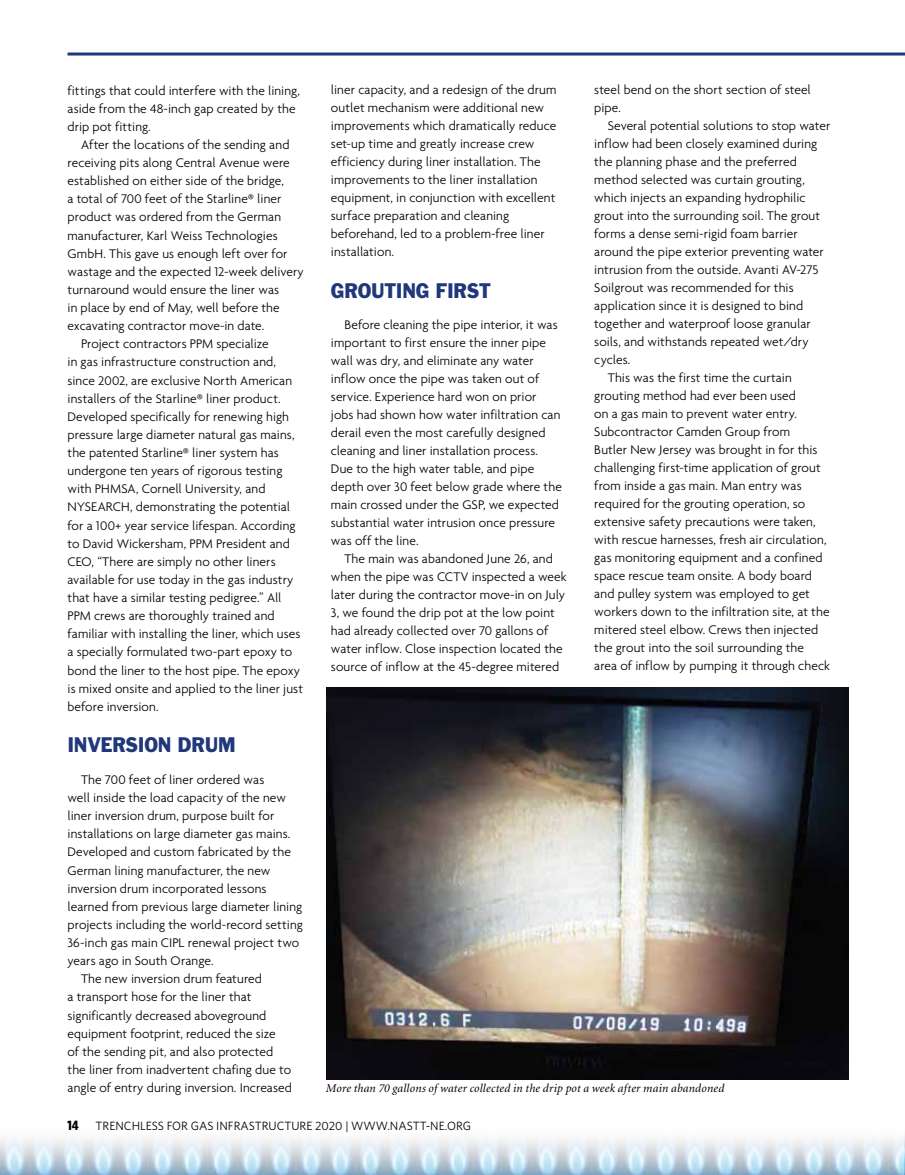
<style>
.page{position:relative;width:905px;height:1175px;background:#fff}
.page>*{position:absolute;margin:0;border:0;box-sizing:border-box;transform-origin:0 0}
.t1{font:19.5px "Franklin Gothic";letter-spacing:-.02em;color:#20377a;scale:.9 1}
.t2{font:300 13.5px/18px "Agenda";letter-spacing:.005em;color:#000}
.t3{font:700 13.5px "Whitney Condensed";color:#000}
.t4{font:italic 12px "Minion";letter-spacing:.015em;color:#000}
.t5{font:12px "Whitney";color:#000}
</style>
<div class="page">
<svg style="left:68px;top:52px;width:836px;height:4px;background:#57689a"></svg>
<img style="left:0;top:1135px;width:905px;height:39px">
<img style="left:326px;top:687px;width:522px;height:392px">
<p class="t2" style="left:68px;top:81px;width:234px">fittings that could interfere with the lining, aside from the 48-inch gap created by the drip pot fitting.</p>
<p class="t2" style="left:81px;top:135px;width:210px">After the locations of the sending and</p>
<p class="t2" style="left:68px;top:153px;width:224px">receiving pits along Central Avenue were</p>
<p class="t2" style="left:68px;top:172px;width:218px">established on either side of the bridge,</p>
<p class="t2" style="left:68px;top:190px;width:215px">a total of 700 feet of the Starline® liner</p>
<p class="t2" style="left:68px;top:208px;width:215px">product was ordered from the German</p>
<p class="t2" style="left:68px;top:226px;width:212px">manufacturer, Karl Weiss Technologies</p>
<p class="t2" style="left:68px;top:244px;width:221px">GmbH. This gave us enough left over for</p>
<p class="t2" style="left:68px;top:262px;width:238px">wastage and the expected 12-week delivery</p>
<p class="t2" style="left:68px;top:280px;width:213px">turnaround would ensure the liner was</p>
<p class="t2" style="left:68px;top:298px;width:214px">in place by end of May, well before the</p>
<p class="t2" style="left:68px;top:316px;width:198px">excavating contractor move-in date.</p>
<p class="t2" style="left:81px;top:335px;width:189px">Project contractors PPM specialize</p>
<p class="t2" style="left:68px;top:353px;width:210px">in gas infrastructure construction and,</p>
<p class="t2" style="left:68px;top:371px;width:226px">since 2002, are exclusive North American</p>
<p class="t2" style="left:68px;top:389px;width:214px">installers of the Starline® liner product.</p>
<p class="t2" style="left:68px;top:407px;width:223px">Developed specifically for renewing high</p>
<p class="t2" style="left:68px;top:425px;width:228px">pressure large diameter natural gas mains,</p>
<p class="t2" style="left:68px;top:443px;width:213px">the patented Starline® liner system has</p>
<p class="t2" style="left:68px;top:461px;width:216px">undergone ten years of rigorous testing</p>
<p class="t2" style="left:68px;top:480px;width:199px">with PHMSA, Cornell University, and</p>
<p class="t2" style="left:68px;top:498px;width:224px">NYSEARCH, demonstrating the potential</p>
<p class="t2" style="left:68px;top:516px;width:230px">for a 100+ year service lifespan. According</p>
<p class="t2" style="left:68px;top:534px;width:224px">to David Wickersham, PPM President and</p>
<p class="t2" style="left:68px;top:552px;width:210px">CEO, “There are simply no other liners</p>
<p class="t2" style="left:68px;top:570px;width:227px">available for use today in the gas industry</p>
<p class="t2" style="left:68px;top:588px;width:215px">that have a similar testing pedigree.” All</p>
<p class="t2" style="left:68px;top:606px;width:209px">PPM crews are thoroughly trained and</p>
<p class="t2" style="left:68px;top:624px;width:234px">familiar with installing the liner, which uses</p>
<p class="t2" style="left:68px;top:643px;width:226px">a specially formulated two-part epoxy to</p>
<p class="t2" style="left:68px;top:661px;width:234px">bond the liner to the host pipe. The epoxy</p>
<p class="t2" style="left:68px;top:679px;width:237px">is mixed onsite and applied to the liner just</p>
<p class="t2" style="left:68px;top:697px;width:93px">before inversion.</p>
<h1 class="t1" style="left:68px;top:732px;width:188px">INVERSION DRUM</h1>
<p class="t2" style="left:81px;top:770px;width:185px">The 700 feet of liner ordered was</p>
<p class="t2" style="left:68px;top:788px;width:220px">well inside the load capacity of the new</p>
<p class="t2" style="left:68px;top:806px;width:208px">liner inversion drum, purpose built for</p>
<p class="t2" style="left:68px;top:824px;width:224px">installations on large diameter gas mains.</p>
<p class="t2" style="left:68px;top:843px;width:225px">Developed and custom fabricated by the</p>
<p class="t2" style="left:68px;top:861px;width:204px">German lining manufacturer, the new</p>
<p class="t2" style="left:68px;top:879px;width:201px">inversion drum incorporated lessons</p>
<p class="t2" style="left:68px;top:897px;width:236px">learned from previous large diameter lining</p>
<p class="t2" style="left:68px;top:915px;width:237px">projects including the world-record setting</p>
<p class="t2" style="left:68px;top:933px;width:233px">36-inch gas main CIPL renewal project two</p>
<p class="t2" style="left:68px;top:951px;width:147px">years ago in South Orange.</p>
<p class="t2" style="left:81px;top:969px;width:182px">The new inversion drum featured</p>
<p class="t2" style="left:68px;top:987px;width:185px">a transport hose for the liner that</p>
<p class="t2" style="left:68px;top:1006px;width:200px">significantly decreased aboveground</p>
<p class="t2" style="left:68px;top:1024px;width:209px">equipment footprint, reduced the size</p>
<p class="t2" style="left:68px;top:1042px;width:207px">of the sending pit, and also protected</p>
<p class="t2" style="left:68px;top:1060px;width:225px">the liner from inadvertent chafing due to</p>
<p class="t2" style="left:68px;top:1078px;width:226px">angle of entry during inversion. Increased</p>
<p class="t2" style="left:331px;top:81px;width:227px">liner capacity, and a redesign of the drum outlet mechanism were additional new improvements which dramatically reduce set-up time and greatly increase crew efficiency during liner installation. The improvements to the liner installation equipment, in conjunction with excellent surface preparation and cleaning beforehand, led to a problem-free liner installation.</p>
<h1 class="t1" style="left:331px;top:278px;width:179px">GROUTING FIRST</h1>
<p class="t2" style="left:331px;top:315px;width:232px;text-indent:14px">Before cleaning the pipe interior, it was important to first ensure the inner pipe wall was dry, and eliminate any water inflow once the pipe was taken out of service. Experience hard won on prior jobs had shown how water infiltration can derail even the most carefully designed cleaning and liner installation process.<br>Due to the high water table, and pipe depth over 30 feet below grade where the main crossed under the GSP, we expected substantial water intrusion once pressure was off the line.</p>
<p class="t2" style="left:331px;top:549px;width:237px;text-indent:14px">The main was abandoned June 26, and when the pipe was CCTV inspected a week later during the contractor move-in on July 3, we found the drip pot at the low point had already collected over 70 gallons of water inflow. Close inspection located the source of inflow at the 45-degree mitered</p>
<p class="t2" style="left:594px;top:81px;width:218px">steel bend on the short section of steel pipe.</p>
<p class="t2" style="left:608px;top:117px;width:224px">Several potential solutions to stop water</p>
<p class="t2" style="left:594px;top:135px;width:224px">inflow had been closely examined during</p>
<p class="t2" style="left:594px;top:153px;width:204px">the planning phase and the preferred</p>
<p class="t2" style="left:594px;top:171px;width:212px">method selected was curtain grouting,</p>
<p class="t2" style="left:594px;top:189px;width:213px">which injects an expanding hydrophilic</p>
<p class="t2" style="left:594px;top:207px;width:227px">grout into the surrounding soil. The grout</p>
<p class="t2" style="left:594px;top:225px;width:205px">forms a dense semi-rigid foam barrier</p>
<p class="t2" style="left:594px;top:243px;width:231px">around the pipe exterior preventing water</p>
<p class="t2" style="left:594px;top:261px;width:226px">intrusion from the outside. Avanti AV-275</p>
<p class="t2" style="left:594px;top:279px;width:201px">Soilgrout was recommended for this</p>
<p class="t2" style="left:594px;top:297px;width:210px">application since it is designed to bind</p>
<p class="t2" style="left:594px;top:315px;width:218px">together and waterproof loose granular</p>
<p class="t2" style="left:594px;top:333px;width:216px">soils, and withstands repeated wet/dry</p>
<p class="t2" style="left:594px;top:351px;width:38px">cycles.</p>
<p class="t2" style="left:608px;top:369px;width:185px">This was the first time the curtain</p>
<p class="t2" style="left:594px;top:387px;width:203px">grouting method had ever been used</p>
<p class="t2" style="left:594px;top:405px;width:204px">on a gas main to prevent water entry.</p>
<p class="t2" style="left:594px;top:423px;width:197px">Subcontractor Camden Group from</p>
<p class="t2" style="left:594px;top:441px;width:225px">Butler New Jersey was brought in for this</p>
<p class="t2" style="left:594px;top:459px;width:228px">challenging first-time application of grout</p>
<p class="t2" style="left:594px;top:477px;width:209px">from inside a gas main. Man entry was</p>
<p class="t2" style="left:594px;top:495px;width:212px">required for the grouting operation, so</p>
<p class="t2" style="left:594px;top:513px;width:223px">extensive safety precautions were taken,</p>
<p class="t2" style="left:594px;top:531px;width:234px">with rescue harnesses, fresh air circulation,</p>
<p class="t2" style="left:594px;top:549px;width:230px">gas monitoring equipment and a confined</p>
<p class="t2" style="left:594px;top:567px;width:219px">space rescue team onsite. A body board</p>
<p class="t2" style="left:594px;top:585px;width:217px">and pulley system was employed to get</p>
<p class="t2" style="left:594px;top:603px;width:237px">workers down to the infiltration site, at the</p>
<p class="t2" style="left:594px;top:621px;width:225px">mitered steel elbow. Crews then injected</p>
<p class="t2" style="left:594px;top:639px;width:211px">the grout into the soil surrounding the</p>
<p class="t2" style="left:594px;top:657px;width:237px">area of inflow by pumping it through check</p>
<p class="t4" style="left:326px;top:1082px;width:400px">More than 70 gallons of water collected in the drip pot a week after main abandoned</p>
<p class="t3" style="left:67px;top:1117px;width:13px">14</p>
<p class="t5" style="left:96px;top:1119px;width:377px">TRENCHLESS FOR GAS INFRASTRUCTURE 2020 | WWW.NASTT-NE.ORG</p>
</div>
